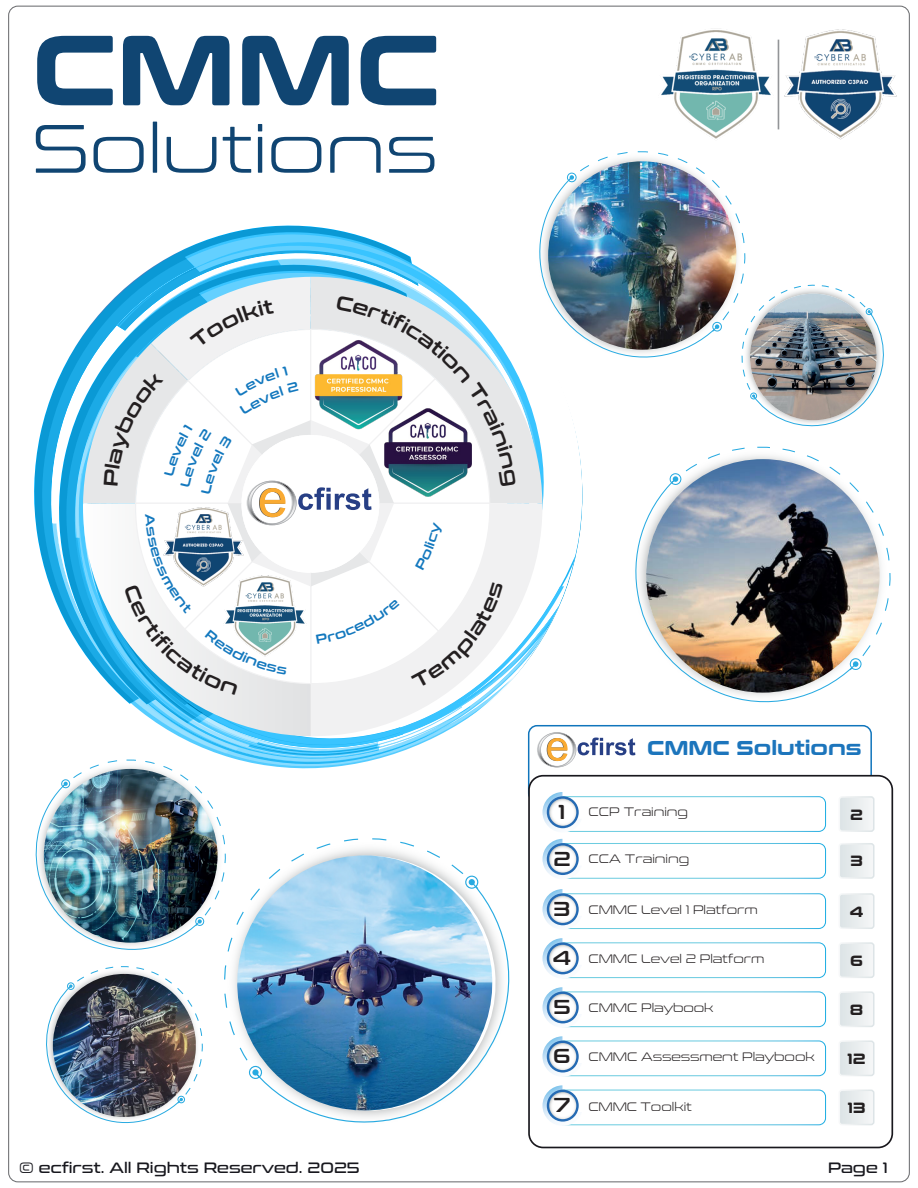
<style>
.page{position:relative;width:918px;height:1188px;background:#fff}
.page>*{position:absolute;margin:0;border:0;box-sizing:border-box;transform-origin:0 0}
.t1{font:700 99.3px "Conthrax";color:#104572}
.t2{font:300 68.1px "Conthrax";color:#104572}
.t3{font:700 20.1px "Conthrax";color:#1c75bc}
.t4{font:20.1px "Conthrax Sb";color:#231f20}
.t5{font:15px "Conthrax";color:#18181e}
.t6{font:700 14.85px "Conthrax";color:#231f20}
.t7{font:300 12.15px "Conthrax";letter-spacing:-.01em;color:#231f20}
</style>
<div class="page">
<hr style="left:778px;top:40px;width:1px;height:89px;background:#939598">
<img style="left:661px;top:30px;width:110px;height:109px">
<img style="left:785px;top:29px;width:112px;height:111px">
<div style="left:528px;top:725px;width:344px;height:78px;border:2px solid #1075bc;border-radius:8px"></div>
<div style="left:529px;top:776px;width:363px;height:371px;background:#fff;border-radius:14px"></div>
<div style="left:528px;top:775px;width:365px;height:373px;border:2px solid #19181d;border-radius:14px"></div>
<svg style="left:842px;top:799px;width:29px;height:30px"></svg>
<div style="left:839px;top:796px;width:36px;height:36px;border:2px solid #fff;border-radius:3px"></div>
<svg style="left:542px;top:792px;width:285px;height:40px"></svg>
<svg style="left:842px;top:896px;width:29px;height:30px"></svg>
<div style="left:839px;top:893px;width:36px;height:36px;border:2px solid #fff;border-radius:3px"></div>
<svg style="left:542px;top:889px;width:285px;height:40px"></svg>
<svg style="left:842px;top:945px;width:29px;height:30px"></svg>
<div style="left:839px;top:942px;width:36px;height:36px;border:2px solid #fff;border-radius:3px"></div>
<svg style="left:542px;top:938px;width:285px;height:41px"></svg>
<svg style="left:842px;top:994px;width:29px;height:30px"></svg>
<div style="left:839px;top:991px;width:36px;height:36px;border:2px solid #fff;border-radius:3px"></div>
<svg style="left:542px;top:987px;width:285px;height:41px"></svg>
<svg style="left:842px;top:1043px;width:29px;height:30px"></svg>
<div style="left:839px;top:1040px;width:36px;height:36px;border:2px solid #fff;border-radius:3px"></div>
<svg style="left:542px;top:1036px;width:285px;height:41px"></svg>
<svg style="left:842px;top:1093px;width:29px;height:29px"></svg>
<div style="left:839px;top:1090px;width:36px;height:35px;border:2px solid #fff;border-radius:3px"></div>
<svg style="left:542px;top:1085px;width:285px;height:41px"></svg>
<svg style="left:842px;top:846px;width:29px;height:30px"></svg>
<div style="left:839px;top:843px;width:36px;height:36px;border:2px solid #fff;border-radius:3px"></div>
<svg style="left:542px;top:839px;width:285px;height:40px"></svg>
<svg style="left:582px;top:737px;width:53px;height:19px"></svg>
<img style="left:35px;top:771px;width:185px;height:353px">
<img style="left:53px;top:974px;width:143px;height:143px;border-radius:70px">
<svg style="left:670px;top:454px;width:213px;height:216px"></svg>
<svg style="left:635px;top:477px;width:221px;height:226px"></svg>
<img style="left:646px;top:459px;width:234px;height:234px;border-radius:117px">
<img style="left:545px;top:151px;width:339px;height:276px">
<img style="left:750px;top:294px;width:127px;height:126px;border-radius:63px">
<svg style="left:209px;top:823px;width:174px;height:239px"></svg>
<img style="left:223px;top:839px;width:191px;height:223px">
<img style="left:224px;top:855px;width:282px;height:268px">
<svg style="left:539px;top:217px;width:43px;height:45px;background:#6e9fc4"></svg>
<svg style="left:66px;top:273px;width:516px;height:489px"></svg>
<svg style="left:32px;top:220px;width:550px;height:551px"></svg>
<svg style="left:516px;top:277px;width:26px;height:226px"></svg>
<svg style="left:311px;top:503px;width:231px;height:233px"></svg>
<svg style="left:83px;top:695px;width:228px;height:41px"></svg>
<svg style="left:83px;top:243px;width:433px;height:452px"></svg>
<h1 class="t1" style="left:32px;top:-5px;width:410px">CMMC</h1>
<h2 class="t2" style="left:32px;top:97px;width:408px">Solutions</h2>
<h3 class="t3" style="left:647px;top:733px;width:216px">CMMC Solutions</h3>
<h3 class="t4" style="left:559px;top:797px;width:8px">1</h3>
<p class="t7" style="left:589px;top:803px;width:101px">CCP Training</p>
<p class="t6" style="left:850px;top:803px;width:14px">2</p>
<h3 class="t4" style="left:553px;top:844px;width:19px">2</h3>
<p class="t7" style="left:589px;top:850px;width:102px">CCA Training</p>
<p class="t6" style="left:850px;top:850px;width:14px">3</p>
<h3 class="t4" style="left:554px;top:894px;width:18px">3</h3>
<h3 class="t4" style="left:553px;top:943px;width:20px">4</h3>
<h3 class="t4" style="left:553px;top:991px;width:19px">5</h3>
<h3 class="t4" style="left:553px;top:1041px;width:19px">6</h3>
<h3 class="t4" style="left:554px;top:1090px;width:18px">7</h3>
<p class="t7" style="left:589px;top:900px;width:171px">CMMC Level 1 Platform</p>
<p class="t6" style="left:850px;top:900px;width:15px">4</p>
<p class="t7" style="left:589px;top:949px;width:177px">CMMC Level 2 Platform</p>
<p class="t6" style="left:850px;top:949px;width:14px">6</p>
<p class="t6" style="left:850px;top:998px;width:15px">8</p>
<p class="t7" style="left:589px;top:999px;width:127px">CMMC Playbook</p>
<p class="t7" style="left:589px;top:1048px;width:228px">CMMC Assessment Playbook</p>
<p class="t7" style="left:589px;top:1098px;width:105px">CMMC Toolkit</p>
<p class="t6" style="left:848px;top:1047px;width:20px">12</p>
<p class="t6" style="left:848px;top:1096px;width:19px">13</p>
<p class="t5" style="left:19px;top:1156px;width:342px">© ecfirst. All Rights Reserved. 2025</p>
<p class="t5" style="left:828px;top:1156px;width:61px">Page 1</p>
</div>
